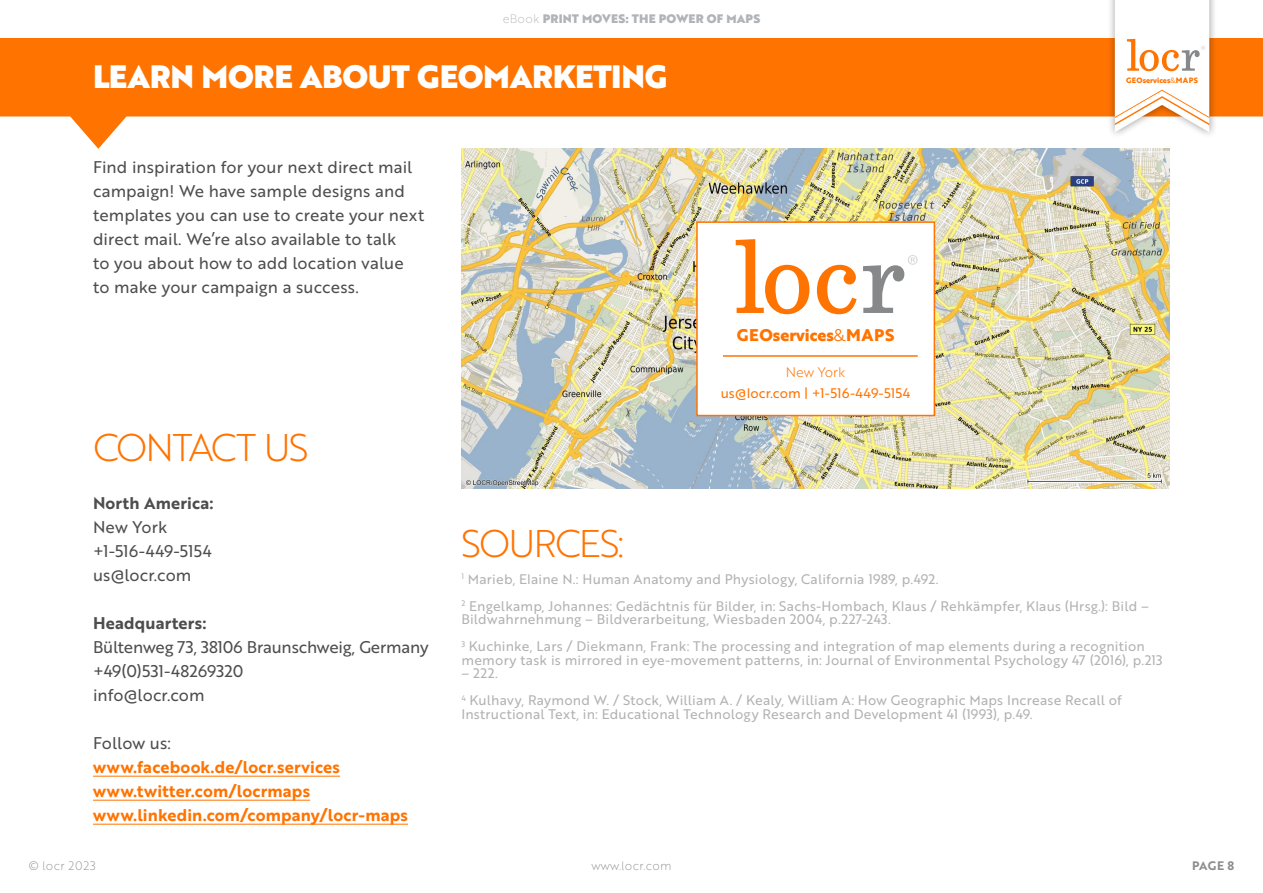
<style>
.page{position:relative;width:1263px;height:893px;background:#fff}
.page>*{position:absolute;margin:0;border:0;box-sizing:border-box;transform-origin:0 0}
.t1{font:37.5px "Brother 1816 Light";letter-spacing:-.04em;color:#ff7300}
.t2{font:31.5px "Brother 1816 Black";letter-spacing:-.01em;color:#fff}
.t3{font:16.5px/24px "Brother 1816 Regular";letter-spacing:.005em;color:#4d4d4d}
.t4{font:16.5px/24px "Brother 1816 Bold";letter-spacing:.015em;color:#ff7300}
.t5{font:16.5px "Brother 1816 Bold";letter-spacing:.015em;color:#4d4d4d}
.t6{font:700 16.5px "Brother 1816 Extra";color:#ff7300}
.t7{font:13.5px/27px "Brother 1816 Regular";letter-spacing:.015em;color:#b2b2b2}
.t8{font:13.5px "Brother 1816 Regular";color:#ff7300}
.t9{font:13.5px "Brother 1816 Light";color:#ff7300}
.t10{font:12px "Brother 1816 Black";letter-spacing:.015em;color:#b0b4b8}
.t11{font:12px "Brother 1816 Thin";letter-spacing:.015em;color:#8c8c8c}
.t12{font:12px "Brother 1816 Thin";letter-spacing:.05em;color:#8c8c8c}
.t13{font:12px "Brother 1816 Bold";color:#8c8c8c}
.t14{font:700 7.5px "Brother 1816 Extra";color:#ff7300}
.s1{font-family:"Brother 1816 Thin"}
.s2{font-family:"Brother 1816 Book";font-weight:400}
</style>
<div class="page">
<hr style="left:93px;top:776px;width:247px;height:1px;background:#ff7300">
<hr style="left:93px;top:800px;width:217px;height:1px;background:#ff7300">
<hr style="left:93px;top:824px;width:315px;height:1px;background:#ff7300">
<img style="left:461px;top:149px;width:709px;height:340px">
<svg style="left:695px;top:221px;width:241px;height:196px"></svg>
<svg style="left:736px;top:239px;width:73px;height:75px"></svg>
<svg style="left:817px;top:265px;width:40px;height:49px"></svg>
<svg style="left:863px;top:255px;width:55px;height:58px"></svg>
<hr style="left:723px;top:355px;width:195px;height:2px;background:#ff7300">
<svg style="left:0;top:38px;width:1263px;height:111px;fill:#ff7300"></svg>
<div style="left:1106px;top:0;width:111px;height:140px;background:#000;opacity:.4"></div>
<svg style="left:1115px;top:0;width:94px;height:132px"></svg>
<p class="t10" style="left:503px;top:9px;width:259px"><span class="s1">eBook</span> PRINT MOVES: THE POWER OF MAPS</p>
<h2 class="t2" style="left:93px;top:53px;width:576px">LEARN MORE ABOUT GEOMARKETING</h2>
<p class="t3" style="left:93px;top:154px;width:333px">Find inspiration for your next direct mail campaign! We have sample designs and templates you can use to create your next direct mail. We’re also available to talk<br>to you about how to add location value to make your campaign a success.</p>
<p class="t6" style="left:737px;top:323px;width:159px">GEOservices<span class="s2">&amp;</span>MAPS</p>
<p class="t9" style="left:786px;top:362px;width:61px">New York</p>
<p class="t8" style="left:721px;top:383px;width:191px">us@locr.com | +1-516-449-5154</p>
<p class="t14" style="left:1126px;top:75px;width:73px">GEOservices<span class="s2">&amp;</span>MAPS</p>
<h1 class="t1" style="left:93px;top:420px;width:217px">CONTACT US</h1>
<p class="t5" style="left:93px;top:490px;width:122px">North America:</p>
<p class="t3" style="left:93px;top:514px;width:120px">New York +1-516-449-5154 us@locr.com</p>
<p class="t5" style="left:93px;top:610px;width:115px">Headquarters:</p>
<p class="t3" style="left:93px;top:634px;width:337px">Bültenweg 73, 38106 Braunschweig, Germany +49(0)531-48269320<br>info@locr.com</p>
<p class="t3" style="left:93px;top:730px;width:79px">Follow us:</p>
<p class="t4" style="left:93px;top:754px;width:317px">www.facebook.de/locr.services www.twitter.com/locrmaps www.linkedin.com/company/locr-maps</p>
<h1 class="t1" style="left:461px;top:516px;width:164px">SOURCES:</h1>
<p class="t7" style="left:461px;top:565px;width:689px"><sup>1</sup> Marieb, Elaine N.: Human Anatomy and Physiology, California 1989, p.492.<br><sup>2</sup> Engelkamp, Johannes: Gedächtnis für Bilder, in: Sachs-Hombach, Klaus / Rehkämpfer, Klaus (Hrsg.): Bild –</p>
<p class="t7" style="left:461px;top:605px;width:685px">Bildwahrnehmung – Bildverarbeitung, Wiesbaden 2004, p.227-243.<br><sup>3</sup> Kuchinke, Lars / Diekmann, Frank: The processing and integration of map elements during a recognition</p>
<p class="t7" style="left:461px;top:646px;width:703px">memory task is mirrored in eye-movement patterns, in: Journal of Environmental Psychology 47 (2016), p.213</p>
<p class="t7" style="left:461px;top:659px;width:662px">– 222.<br><sup>4</sup> Kulhavy, Raymond W. / Stock, William A. / Kealy, William A: How Geographic Maps Increase Recall of</p>
<p class="t7" style="left:461px;top:700px;width:573px">Instructional Text, in: Educational Technology Research and Development 41 (1993), p.49.</p>
<p class="t12" style="left:29px;top:856px;width:69px">© locr 2023</p>
<p class="t11" style="left:591px;top:856px;width:81px">www.locr.com</p>
<p class="t13" style="left:1192px;top:856px;width:44px">PAGE 8</p>
</div>
